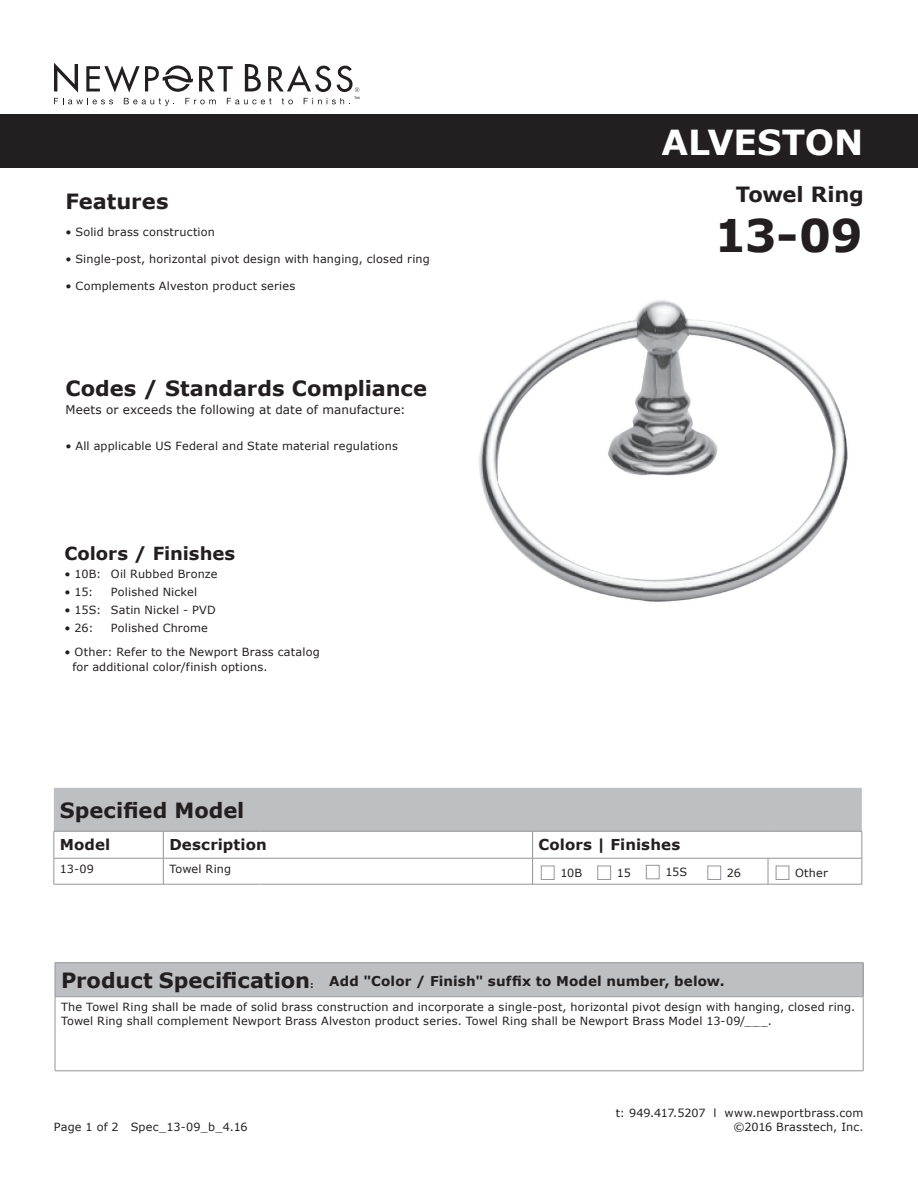
<style>
.page{position:relative;width:918px;height:1188px;background:#fff}
.page>*{position:absolute;margin:0;border:0;box-sizing:border-box;transform-origin:0 0}
.t1{font:700 45px "Verdana";color:#231f20}
.t2{font:700 34.5px "Verdana";letter-spacing:-.005em;color:#fff}
.t3{font:700 21px "Verdana";color:#231f20}
.t4{font:700 18px "Verdana";letter-spacing:-.005em;color:#231f20}
.t5{font:700 15px "Verdana";letter-spacing:.005em;color:#231f20}
.t6{font:700 13.5px "Verdana";letter-spacing:.01em;color:#231f20}
.t7{font:12px "Verdana";letter-spacing:.01em;color:#231f20}
.t8{font:11.25px/13.5px "Verdana";letter-spacing:.015em;color:#231f20}
</style>
<div class="page">
<div style="left:0;top:114px;width:918px;height:54px;background:#231f20"></div>
<svg style="left:54px;top:63px;width:305px;height:43px"></svg>
<img style="left:478px;top:300px;width:370px;height:302px">
<div style="left:55px;top:963px;width:808px;height:34px;background:#bebfc2"></div>
<hr style="left:55px;top:962px;width:808px;height:1px;background:#939598">
<hr style="left:55px;top:963px;width:1px;height:33px;background:#939598">
<hr style="left:863px;top:963px;width:1px;height:33px;background:#939598">
<hr style="left:55px;top:996px;width:808px;height:1px;background:#939598">
<hr style="left:55px;top:997px;width:1px;height:74px;background:#939598">
<hr style="left:863px;top:997px;width:1px;height:74px;background:#939598">
<hr style="left:55px;top:1071px;width:808px;height:1px;background:#939598">
<svg style="left:54px;top:788px;width:809px;height:96px"></svg>
<hr style="left:54px;top:884px;width:109px;height:1px;background:#939598">
<hr style="left:163px;top:884px;width:97px;height:1px;background:#939598">
<hr style="left:260px;top:884px;width:273px;height:1px;background:#939598">
<hr style="left:533px;top:884px;width:235px;height:1px;background:#939598">
<hr style="left:768px;top:884px;width:94px;height:1px;background:#939598">
<h2 class="t2" style="left:661px;top:118px;width:203px">ALVESTON</h2>
<h3 class="t3" style="left:65px;top:186px;width:105px">Features</h3>
<h3 class="t3" style="left:736px;top:180px;width:130px">Towel Ring</h3>
<p class="t8" style="left:65px;top:225px;width:151px">• Solid brass construction</p>
<p class="t8" style="left:65px;top:252px;width:366px">• Single-post, horizontal pivot design with hanging, closed ring</p>
<p class="t8" style="left:65px;top:279px;width:231px">• Complements Alveston product series</p>
<h1 class="t1" style="left:714px;top:204px;width:150px">13-09</h1>
<h3 class="t3" style="left:65px;top:373px;width:363px">Codes / Standards Compliance</h3>
<p class="t7" style="left:65px;top:401px;width:342px">Meets or exceeds the following at date of manufacture:</p>
<p class="t8" style="left:65px;top:439px;width:334px">• All applicable US Federal and State material regulations</p>
<h3 class="t4" style="left:64px;top:541px;width:172px">Colors / Finishes</h3>
<p class="t8" style="left:64px;top:567px;width:155px">• 10B: Oil Rubbed Bronze</p>
<p class="t8" style="left:64px;top:585px;width:30px">• 15:</p>
<p class="t8" style="left:111px;top:585px;width:88px">Polished Nickel</p>
<p class="t8" style="left:64px;top:603px;width:153px">• 15S: Satin Nickel - PVD</p>
<p class="t8" style="left:64px;top:621px;width:31px">• 26:</p>
<p class="t8" style="left:111px;top:621px;width:98px">Polished Chrome</p>
<p class="t8" style="left:72px;top:645px;width:249px;line-height:15px;text-indent:-8px">• Other: Refer to the Newport Brass catalog for additional color/finish options.</p>
<h3 class="t3" style="left:60px;top:795px;width:186px">Specified Model</h3>
<h3 class="t5" style="left:60px;top:834px;width:52px">Model</h3>
<h3 class="t5" style="left:169px;top:834px;width:99px">Description</h3>
<h3 class="t5" style="left:539px;top:834px;width:143px">Colors | Finishes</h3>
<p class="t8" style="left:60px;top:862px;width:36px">13-09</p>
<p class="t8" style="left:169px;top:862px;width:63px">Towel Ring</p>
<p class="t8" style="left:560px;top:866px;width:23px">10B</p>
<p class="t8" style="left:617px;top:866px;width:16px">15</p>
<p class="t8" style="left:665px;top:865px;width:23px">15S</p>
<p class="t8" style="left:727px;top:866px;width:16px">26</p>
<p class="t8" style="left:795px;top:866px;width:34px">Other</p>
<h3 class="t3" style="left:61px;top:965px;width:250px">Product Specification</h3>
<p class="t6" style="left:310px;top:972px;width:416px"><sub>:</sub> Add "Color / Finish" suffix to Model number, below.</p>
<p class="t8" style="left:61px;top:1000px;width:796px">The Towel Ring shall be made of solid brass construction and incorporate a single-post, horizontal pivot design with hanging, closed ring.<br>Towel Ring shall complement Newport Brass Alveston product series. Towel Ring shall be Newport Brass Model 13-09/___.</p>
<p class="t8" style="left:54px;top:1120px;width:195px">Page 1 of 2 Spec_13-09_b_4.16</p>
<p class="t8" style="left:616px;top:1106px;width:249px;text-align:right">t: 949.417.5207 l www.newportbrass.com ©2016 Brasstech, Inc.</p>
</div>
